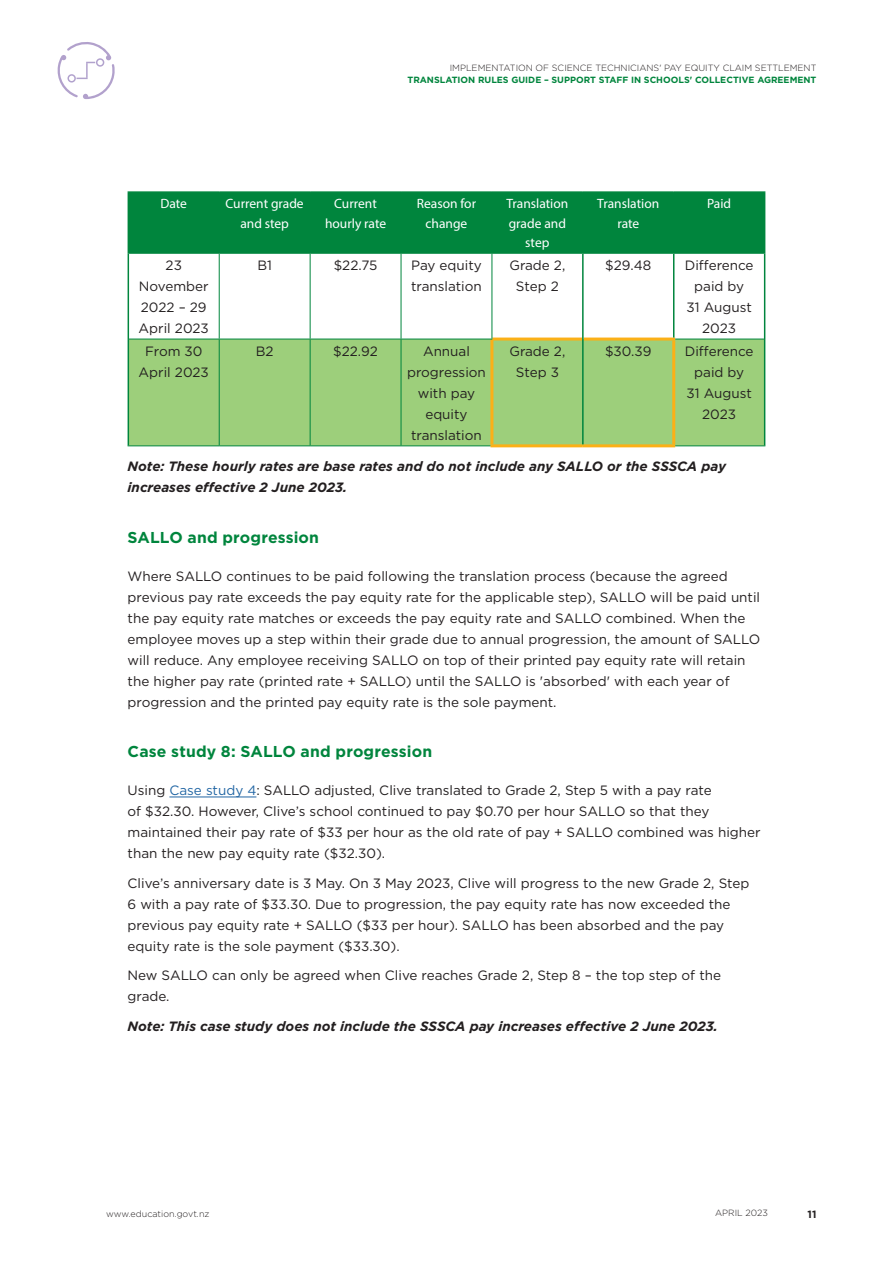
<style>
.page{position:relative;width:893px;height:1263px;background:#fff}
.page>*{position:absolute;margin:0;border:0;box-sizing:border-box;transform-origin:0 0}
.H2_Heading{font:700 15.75px "Gotham";letter-spacing:.005em;color:#00853d}
.Body_Text{font:13.5px/21px "Gotham";color:#231f20;text-align:center}
.Body_Text-2{font:italic 700 13.5px/21px "Gotham";color:#231f20}
.TABLE_Column_Header{font:13.5px/19.5px "Myriad Pro";color:#fff;text-align:center}
.t1{font:700 10.5px "Gotham";color:#231f20}
.t2{font:300 9px "Gotham";color:#231f20}
.t3{font:700 9px "Gotham";color:#00853d}
.s1{color:#2266a4}
</style>
<div class="page">
<svg style="left:57px;top:42px;width:58px;height:57px"></svg>
<hr style="left:169px;top:797px;width:87px;height:1px;background:#2266a4">
<div style="left:129px;top:193px;width:635px;height:60px;background:#00853d"></div>
<div style="left:129px;top:340px;width:635px;height:105px;background:#9dcf7b"></div>
<hr style="left:492px;top:338px;width:90px;height:3px;background:#fbb017">
<hr style="left:490px;top:339px;width:3px;height:105px;background:#fbb017">
<hr style="left:584px;top:338px;width:91px;height:3px;background:#fbb017">
<hr style="left:672px;top:341px;width:3px;height:103px;background:#fbb017">
<hr style="left:490px;top:444px;width:93px;height:3px;background:#fbb017">
<hr style="left:583px;top:444px;width:92px;height:3px;background:#fbb017">
<hr style="left:128px;top:191px;width:91px;height:2px;background:#00853d">
<hr style="left:128px;top:193px;width:1px;height:60px;background:#00853d">
<hr style="left:219px;top:191px;width:91px;height:2px;background:#00853d">
<hr style="left:310px;top:191px;width:91px;height:2px;background:#00853d">
<hr style="left:401px;top:191px;width:91px;height:2px;background:#00853d">
<hr style="left:492px;top:191px;width:91px;height:2px;background:#00853d">
<hr style="left:583px;top:191px;width:91px;height:2px;background:#00853d">
<hr style="left:582px;top:193px;width:2px;height:60px;background:#00853d">
<hr style="left:674px;top:191px;width:91px;height:2px;background:#00853d">
<hr style="left:673px;top:193px;width:1px;height:60px;background:#00853d">
<hr style="left:764px;top:193px;width:1px;height:60px;background:#00853d">
<hr style="left:219px;top:193px;width:1px;height:60px;background:#00853d">
<hr style="left:310px;top:193px;width:1px;height:60px;background:#00853d">
<hr style="left:401px;top:193px;width:1px;height:60px;background:#00853d">
<hr style="left:492px;top:193px;width:1px;height:60px;background:#00853d">
<hr style="left:129px;top:253px;width:90px;height:1px;background:#00853d">
<hr style="left:219px;top:253px;width:91px;height:1px;background:#00853d">
<hr style="left:219px;top:254px;width:1px;height:85px;background:#00853d">
<hr style="left:310px;top:253px;width:91px;height:1px;background:#00853d">
<hr style="left:310px;top:254px;width:1px;height:85px;background:#00853d">
<hr style="left:401px;top:253px;width:91px;height:1px;background:#00853d">
<hr style="left:401px;top:254px;width:1px;height:85px;background:#00853d">
<hr style="left:492px;top:253px;width:91px;height:1px;background:#00853d">
<hr style="left:492px;top:254px;width:1px;height:85px;background:#00853d">
<hr style="left:583px;top:253px;width:91px;height:1px;background:#00853d">
<hr style="left:674px;top:253px;width:90px;height:1px;background:#00853d">
<hr style="left:129px;top:339px;width:90px;height:1px;background:#00853d">
<hr style="left:219px;top:339px;width:91px;height:1px;background:#00853d">
<hr style="left:219px;top:339px;width:1px;height:106px;background:#00853d">
<hr style="left:310px;top:339px;width:91px;height:1px;background:#00853d">
<hr style="left:310px;top:339px;width:1px;height:106px;background:#00853d">
<hr style="left:401px;top:339px;width:91px;height:1px;background:#00853d">
<hr style="left:401px;top:339px;width:1px;height:106px;background:#00853d">
<hr style="left:675px;top:339px;width:89px;height:1px;background:#00853d">
<hr style="left:128px;top:445px;width:91px;height:1px;background:#00853d">
<hr style="left:219px;top:445px;width:91px;height:1px;background:#00853d">
<hr style="left:310px;top:445px;width:91px;height:1px;background:#00853d">
<hr style="left:401px;top:445px;width:89px;height:1px;background:#00853d">
<hr style="left:675px;top:445px;width:90px;height:1px;background:#00853d">
<hr style="left:128px;top:253px;width:1px;height:86px;background:#00853d">
<hr style="left:582px;top:254px;width:2px;height:85px;background:#00853d">
<hr style="left:673px;top:254px;width:1px;height:84px;background:#00853d">
<hr style="left:764px;top:253px;width:1px;height:86px;background:#00853d">
<hr style="left:128px;top:339px;width:1px;height:106px;background:#00853d">
<hr style="left:582px;top:339px;width:2px;height:105px;background:#00853d">
<hr style="left:764px;top:339px;width:1px;height:106px;background:#00853d">
<p class="t2" style="left:450px;top:62px;width:368px">IMPLEMENTATION OF SCIENCE TECHNICIANS' PAY EQUITY CLAIM SETTLEMENT</p>
<p class="t3" style="left:408px;top:74px;width:410px">TRANSLATION RULES GUIDE – SUPPORT STAFF IN SCHOOLS' COLLECTIVE AGREEMENT</p>
<p class="TABLE_Column_Header" style="left:160px;top:194px;width:28px">Date</p>
<p class="TABLE_Column_Header" style="left:226px;top:194px;width:80px">Current grade and step</p>
<p class="TABLE_Column_Header" style="left:325px;top:194px;width:63px">Current hourly rate</p>
<p class="TABLE_Column_Header" style="left:417px;top:194px;width:61px">Reason for change</p>
<p class="TABLE_Column_Header" style="left:506px;top:194px;width:63px">Translation grade and step</p>
<p class="TABLE_Column_Header" style="left:597px;top:194px;width:63px">Translation rate</p>
<p class="TABLE_Column_Header" style="left:707px;top:194px;width:26px">Paid</p>
<p class="Body_Text" style="left:139px;top:254px;width:72px">23<br>November<br>2022 – 29<br>April 2023</p>
<p class="Body_Text" style="left:257px;top:254px;width:16px">B1</p>
<p class="Body_Text" style="left:334px;top:254px;width:45px">$22.75</p>
<p class="Body_Text" style="left:411px;top:254px;width:72px;text-align:left">Pay equity translation</p>
<p class="Body_Text" style="left:509px;top:254px;width:57px">Grade 2,<br>Step 2</p>
<p class="Body_Text" style="left:605px;top:254px;width:48px">$29.48</p>
<p class="Body_Text" style="left:685px;top:254px;width:70px">Difference paid by<br>31 August<br>2023</p>
<p class="Body_Text" style="left:139px;top:340px;width:72px">From 30<br>April 2023</p>
<p class="Body_Text" style="left:256px;top:340px;width:19px">B2</p>
<p class="Body_Text" style="left:333px;top:340px;width:46px">$22.92</p>
<p class="Body_Text" style="left:407px;top:340px;width:80px">Annual progression with pay equity translation</p>
<p class="Body_Text" style="left:509px;top:340px;width:57px">Grade 2,<br>Step 3</p>
<p class="Body_Text" style="left:605px;top:340px;width:48px">$30.39</p>
<p class="Body_Text" style="left:685px;top:340px;width:70px">Difference paid by<br>31 August<br>2023</p>
<p class="Body_Text-2" style="left:128px;top:455px;width:600px">Note: These hourly rates are base rates and do not include any SALLO or the SSSCA pay increases effective 2 June 2023.</p>
<p class="H2_Heading" style="left:128px;top:527px;width:193px">SALLO and progression</p>
<p class="Body_Text" style="left:128px;top:565px;width:634px;text-align:left">Where SALLO continues to be paid following the translation process (because the agreed previous pay rate exceeds the pay equity rate for the applicable step), SALLO will be paid until the pay equity rate matches or exceeds the pay equity rate and SALLO combined. When the employee moves up a step within their grade due to annual progression, the amount of SALLO will reduce. Any employee receiving SALLO on top of their printed pay equity rate will retain the higher pay rate (printed rate + SALLO) until the SALLO is 'absorbed' with each year of progression and the printed pay equity rate is the sole payment.</p>
<p class="H2_Heading" style="left:128px;top:741px;width:306px">Case study 8: SALLO and progression</p>
<p class="Body_Text" style="left:128px;top:780px;width:635px;text-align:left">Using <span class="s1">Case study 4</span>: SALLO adjusted, Clive translated to Grade 2, Step 5 with a pay rate<br>of $32.30. However, Clive’s school continued to pay $0.70 per hour SALLO so that they maintained their pay rate of $33 per hour as the old rate of pay + SALLO combined was higher than the new pay equity rate ($32.30).</p>
<p class="Body_Text" style="left:128px;top:872px;width:623px;text-align:left">Clive’s anniversary date is 3 May. On 3 May 2023, Clive will progress to the new Grade 2, Step 6 with a pay rate of $33.30. Due to progression, the pay equity rate has now exceeded the previous pay equity rate + SALLO ($33 per hour). SALLO has been absorbed and the pay equity rate is the sole payment ($33.30).</p>
<p class="Body_Text" style="left:128px;top:965px;width:595px;text-align:left">New SALLO can only be agreed when Clive reaches Grade 2, Step 8 – the top step of the grade.</p>
<p class="Body_Text-2" style="left:128px;top:1016px;width:592px">Note: This case study does not include the SSSCA pay increases effective 2 June 2023.</p>
<p class="t2" style="left:106px;top:1208px;width:105px">www.education.govt.nz</p>
<p class="t2" style="left:715px;top:1207px;width:54px">APRIL 2023</p>
<p class="t1" style="left:808px;top:1207px;width:10px">11</p>
</div>
